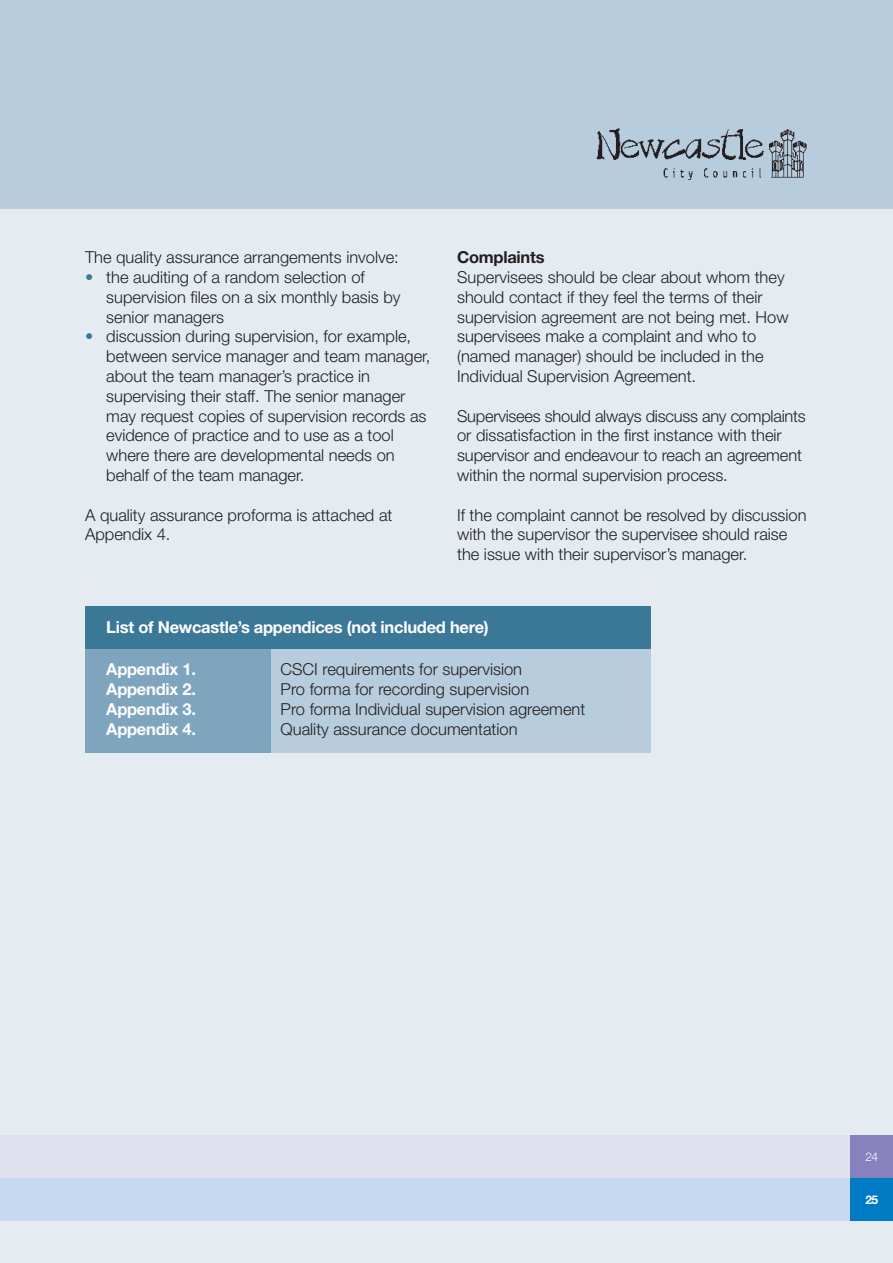
<style>
.page{position:relative;width:893px;height:1263px;background:#e4ecf2}
.page>*{position:absolute;margin:0;border:0;box-sizing:border-box;transform-origin:0 0}
.t1{font:300 16.5px/19.8px "Helvetica Neue";color:#231f20}
.t2{font:700 16.5px "Helvetica Neue";letter-spacing:-.015em;color:#fff}
.t3{font:700 16.5px "Helvetica Neue";letter-spacing:-.015em;color:#231f20}
.t4{font:700 12px "Helvetica Neue";color:#fff}
.t5{font:300 12px "Helvetica Neue";color:#fff}
.s1{color:#3b7898}
</style>
<div class="page">
<div style="left:0;top:1136px;width:893px;height:57px;background:#e1e0ef"></div>
<div style="left:0;top:1178px;width:893px;height:43px;background:#c6d9f0"></div>
<div style="left:850px;top:1136px;width:43px;height:53px;background:#8781bd"></div>
<div style="left:850px;top:1178px;width:43px;height:43px;background:#007bc3"></div>
<div style="left:0;top:0;width:893px;height:209px;background:#b7ccdc"></div>
<div style="left:85px;top:615px;width:566px;height:138px;background:#b7ccdc"></div>
<div style="left:85px;top:606px;width:185px;height:147px;background:#7fa4be"></div>
<div style="left:85px;top:606px;width:566px;height:42px;background:#3b7898"></div>
<img style="left:596px;top:128px;width:211px;height:52px">
<p class="t1" style="left:85px;top:249px;width:315px">The quality assurance arrangements involve:</p>
<p class="t1" style="left:106px;top:269px;width:296px;text-indent:-21px"><span class="s1">•</span> the auditing of a random selection of supervision files on a six monthly basis by senior managers</p>
<p class="t1" style="left:106px;top:328px;width:326px;text-indent:-21px"><span class="s1">•</span> discussion during supervision, for example, between service manager and team manager, about the team manager’s practice in supervising their staff. The senior manager may request copies of supervision records as evidence of practice and to use as a tool where there are developmental needs on behalf of the team manager.</p>
<p class="t1" style="left:85px;top:506px;width:309px">A quality assurance proforma is attached at<br>Appendix 4.</p>
<p class="t3" style="left:457px;top:251px;width:89px">Complaints</p>
<p class="t1" style="left:457px;top:269px;width:333px">Supervisees should be clear about whom they should contact if they feel the terms of their supervision agreement are not being met. How supervisees make a complaint and who to (named manager) should be included in the Individual Supervision Agreement.</p>
<p class="t1" style="left:457px;top:407px;width:350px">Supervisees should always discuss any complaints or dissatisfaction in the first instance with their supervisor and endeavour to reach an agreement within the normal supervision process.</p>
<p class="t1" style="left:457px;top:506px;width:351px">If the complaint cannot be resolved by discussion with the supervisor the supervisee should raise the issue with their supervisor’s manager.</p>
<p class="t2" style="left:106px;top:622px;width:384px">List of Newcastle’s appendices (not included here)</p>
<p class="t2" style="left:106px;top:664px;width:91px">Appendix 1.</p>
<p class="t1" style="left:281px;top:661px;width:243px">CSCI requirements for supervision</p>
<p class="t2" style="left:106px;top:683px;width:91px">Appendix 2.</p>
<p class="t1" style="left:281px;top:681px;width:250px">Pro forma for recording supervision</p>
<p class="t2" style="left:106px;top:703px;width:91px">Appendix 3.</p>
<p class="t1" style="left:281px;top:701px;width:306px">Pro forma Individual supervision agreement</p>
<p class="t2" style="left:106px;top:723px;width:91px">Appendix 4.</p>
<p class="t1" style="left:281px;top:721px;width:238px">Quality assurance documentation</p>
<p class="t5" style="left:865px;top:1152px;width:14px">24</p>
<p class="t4" style="left:865px;top:1195px;width:14px">25</p>
</div>
